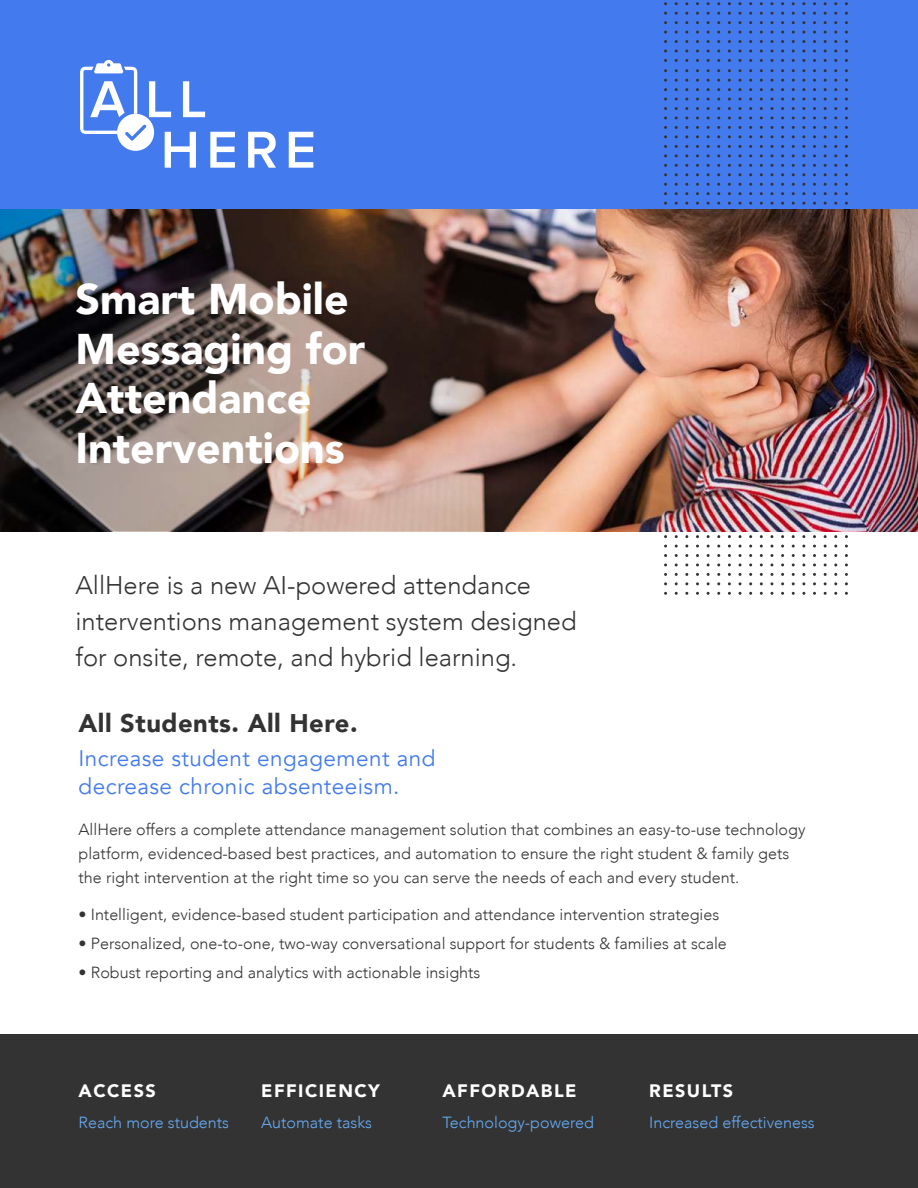
<style>
.page{position:relative;width:918px;height:1188px;background:#fff}
.page>*{position:absolute;margin:0;border:0;box-sizing:border-box;transform-origin:0 0}
.t1{font:900 42.9px/49.5px "Avenir";color:#fff}
.t2{font:300 25.5px/36px "Avenir";color:#333}
.t3{font:900 25.5px "Avenir";letter-spacing:.02em;color:#333}
.t4{font:22.5px/28.5px "Avenir";letter-spacing:.02em;color:#437bee}
.t5{font:900 18px "Avenir";letter-spacing:.08em;color:#fff}
.t6{font:300 16.2px/24px "Avenir";color:#333}
.t7{font:300 16.2px "Avenir";color:#67acf5}
</style>
<div class="page">
<div style="left:0;top:0;width:918px;height:209px;background:#437bee"></div>
<img style="left:621px;top:209px;width:297px;height:322px">
<div style="left:0;top:1035px;width:918px;height:153px;background:#333"></div>
<img style="left:0;top:209px;width:621px;height:322px">
<svg style="left:80px;top:60px;width:233px;height:108px"></svg>
<h1 class="t1" style="left:76px;top:278px;width:291px">Smart Mobile<br>Messaging for<br>Attendance<br>Interventions</h1>
<h2 class="t2" style="left:76px;top:569px;width:503px">AllHere is a new AI-powered attendance interventions management system designed for onsite, remote, and hybrid learning.</h2>
<h2 class="t3" style="left:79px;top:712px;width:280px">All Students. All Here.</h2>
<h3 class="t4" style="left:79px;top:746px;width:359px">Increase student engagement and decrease chronic absenteeism.</h3>
<p class="t6" style="left:79px;top:818px;width:728px">AllHere offers a complete attendance management solution that combines an easy-to-use technology platform, evidenced-based best practices, and automation to ensure the right student &amp; family gets the right intervention at the right time so you can serve the needs of each and every student.</p>
<p class="t6" style="left:79px;top:903px;width:642px">• Intelligent, evidence-based student participation and attendance intervention strategies</p>
<p class="t6" style="left:79px;top:933px;width:650px">• Personalized, one-to-one, two-way conversational support for students &amp; families at scale</p>
<p class="t6" style="left:79px;top:962px;width:403px">• Robust reporting and analytics with actionable insights</p>
<p class="t5" style="left:79px;top:1084px;width:79px">ACCESS</p>
<p class="t7" style="left:79px;top:1116px;width:152px">Reach more students</p>
<p class="t5" style="left:261px;top:1084px;width:120px">EFFICIENCY</p>
<p class="t7" style="left:261px;top:1116px;width:112px">Automate tasks</p>
<p class="t5" style="left:442px;top:1084px;width:135px">AFFORDABLE</p>
<p class="t7" style="left:442px;top:1116px;width:153px">Technology-powered</p>
<p class="t5" style="left:649px;top:1084px;width:85px">RESULTS</p>
<p class="t7" style="left:649px;top:1116px;width:167px">Increased effectiveness</p>
</div>
